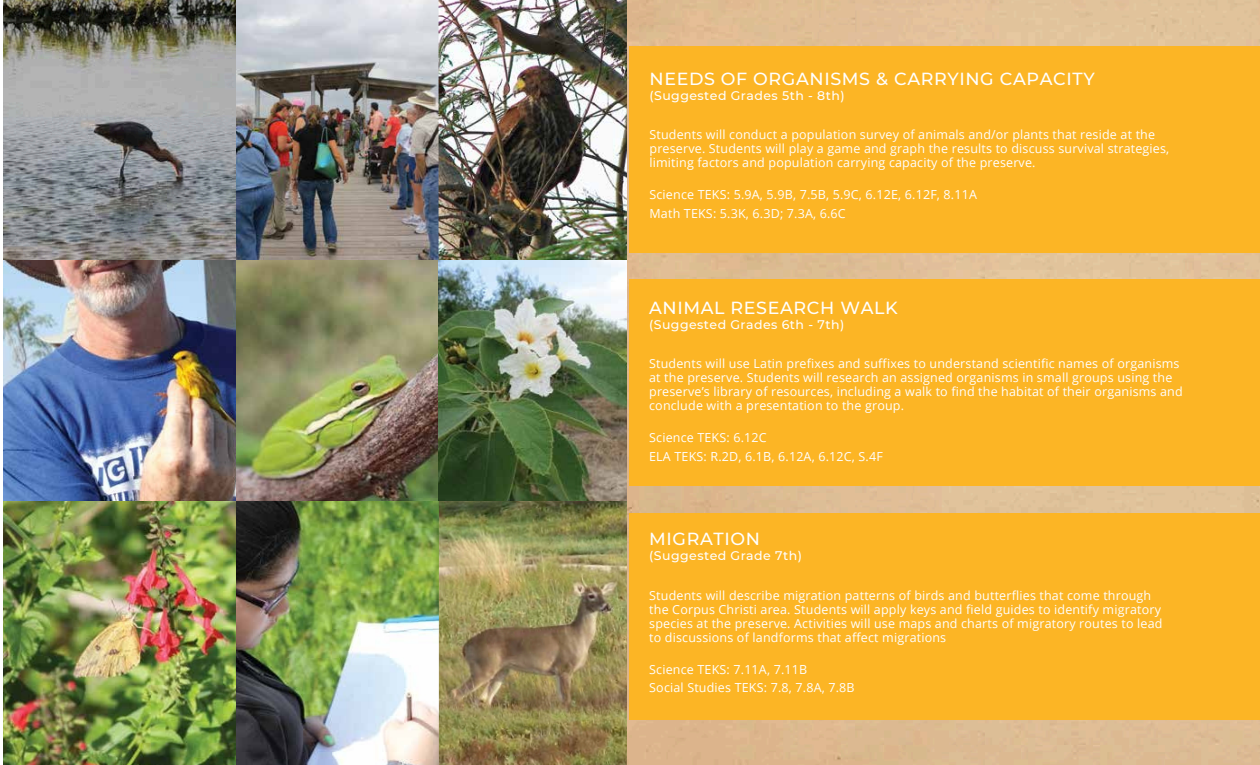
<style>
.page{position:relative;width:1260px;height:765px;background:#fff}
.page>*{position:absolute;margin:0;border:0;box-sizing:border-box;transform-origin:0 0}
.t1{font:500 17.5px "Montserrat";letter-spacing:.035em;color:#fff}
.t2{font:12.5px/14px "Open Sans";letter-spacing:.015em;color:#fff}
.t3{font:500 12.5px "Montserrat";letter-spacing:.035em;color:#fff}
</style>
<div class="page">
<img style="left:3px;top:0;width:625px;height:765px">
<img style="left:628px;top:0;width:632px;height:765px">
<div style="left:629px;top:46px;width:631px;height:206px;background:#fcb525"></div>
<div style="left:629px;top:279px;width:631px;height:207px;background:#fcb525"></div>
<div style="left:629px;top:513px;width:631px;height:207px;background:#fcb525"></div>
<h2 class="t1" style="left:650px;top:68px;width:447px">NEEDS OF ORGANISMS &amp; CARRYING CAPACITY</h2>
<p class="t3" style="left:650px;top:88px;width:197px">(Suggested Grades 5th - 8th)</p>
<p class="t2" style="left:650px;top:127px;width:521px">Students will conduct a population survey of animals and/or plants that reside at the preserve. Students will play a game and graph the results to discuss survival strategies, limiting factors and population carrying capacity of the preserve.</p>
<h2 class="t2" style="left:650px;top:187px;width:329px">Science TEKS: 5.9A, 5.9B, 7.5B, 5.9C, 6.12E, 6.12F, 8.11A</h2>
<p class="t2" style="left:650px;top:206px;width:198px">Math TEKS: 5.3K, 6.3D; 7.3A, 6.6C</p>
<h1 class="t1" style="left:649px;top:297px;width:250px">ANIMAL RESEARCH WALK</h1>
<h1 class="t3" style="left:649px;top:316px;width:197px">(Suggested Grades 6th - 7th)</h1>
<p class="t2" style="left:649px;top:356px;width:535px">Students will use Latin prefixes and suffixes to understand scientific names of organisms at the preserve. Students will research an assigned organisms in small groups using the preserve’s library of resources, including a walk to find the habitat of their organisms and conclude with a presentation to the group.</p>
<p class="t2" style="left:649px;top:430px;width:119px">Science TEKS: 6.12C</p>
<p class="t2" style="left:649px;top:449px;width:235px">ELA TEKS: R.2D, 6.1B, 6.12A, 6.12C, S.4F</p>
<p class="t1" style="left:649px;top:528px;width:112px">MIGRATION</p>
<p class="t3" style="left:649px;top:548px;width:154px">(Suggested Grade 7th)</p>
<p class="t2" style="left:649px;top:588px;width:504px">Students will describe migration patterns of birds and butterflies that come through</p>
<p class="t2" style="left:649px;top:602px;width:515px">the Corpus Christi area. Students will apply keys and field guides to identify migratory species at the preserve. Activities will use maps and charts of migratory routes to lead</p>
<h1 class="t2" style="left:649px;top:630px;width:299px">to discussions of landforms that affect migrations</h1>
<h2 class="t2" style="left:649px;top:662px;width:160px">Science TEKS: 7.11A, 7.11B</h2>
<p class="t2" style="left:649px;top:680px;width:207px">Social Studies TEKS: 7.8, 7.8A, 7.8B</p>
</div>
